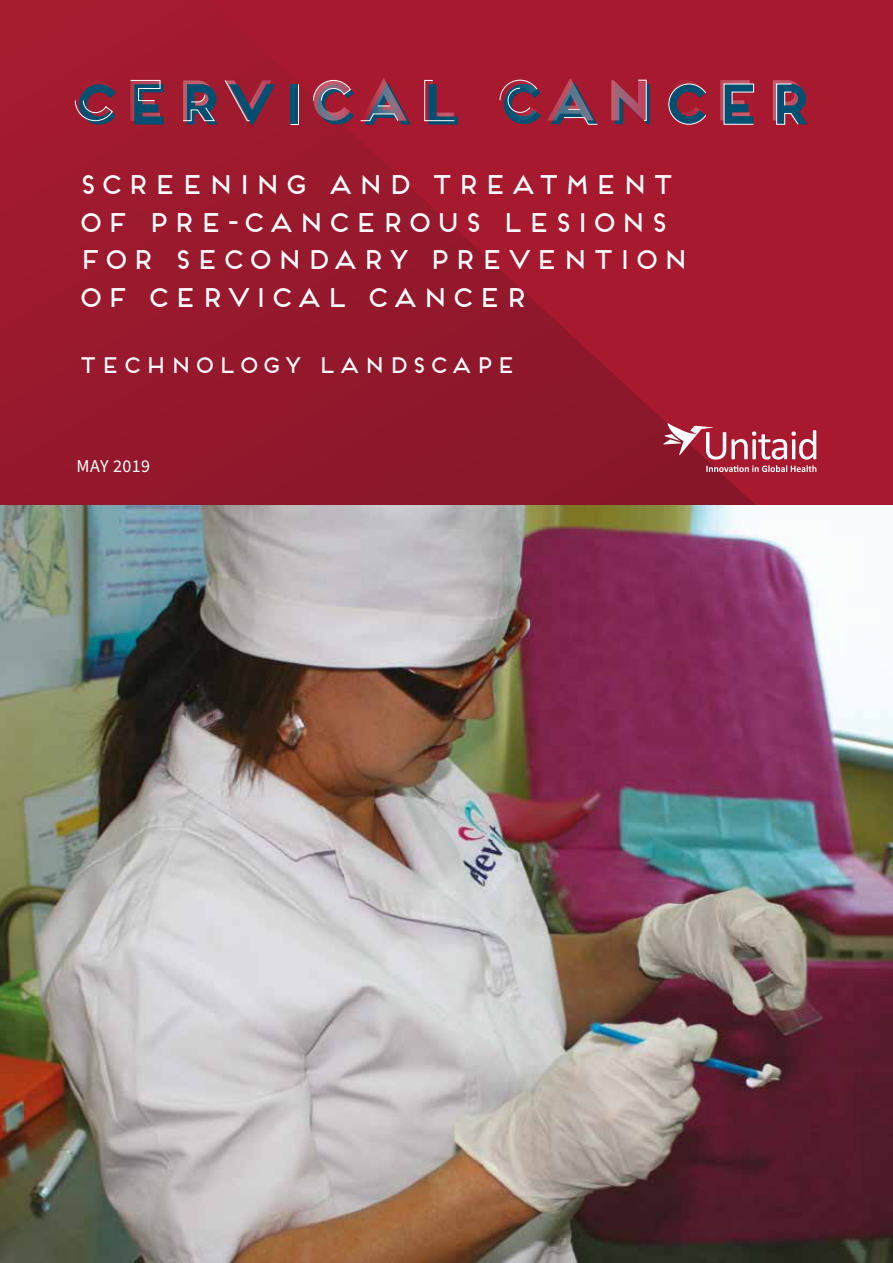
<style>
.page{position:relative;width:893px;height:1263px;background:#fff}
.page>*{position:absolute;margin:0;border:0;box-sizing:border-box;transform-origin:0 0}
.t1{font:27px/37.5px "Frontage";letter-spacing:.025em;color:#fff}
.t2{font:22.5px "Frontage";letter-spacing:.025em;color:#fff}
.t3{font:18px "Source Sans Pro";letter-spacing:.025em;color:#fff}
</style>
<div class="page">
<div style="left:0;top:0;width:893px;height:505px;background:#a7192f"></div>
<svg style="left:0;top:79px;width:755px;height:426px"></svg>
<svg style="left:75px;top:80px;width:200px;height:45px"></svg>
<svg style="left:287px;top:80px;width:67px;height:45px"></svg>
<svg style="left:360px;top:78px;width:51px;height:47px"></svg>
<svg style="left:424px;top:80px;width:34px;height:45px"></svg>
<svg style="left:499px;top:78px;width:151px;height:47px"></svg>
<svg style="left:665px;top:80px;width:143px;height:45px"></svg>
<svg style="left:663px;top:423px;width:153px;height:49px"></svg>
<img style="left:0;top:505px;width:893px;height:758px">
<p class="t1" style="left:77px;top:165px;width:614px">SCREENING AND TREATMENT<br>OF PRE-CANCEROUS LESIONS<br>FOR SECONDARY PREVENTION<br>OF CERVICAL CANCER</p>
<p class="t2" style="left:77px;top:352px;width:441px">TECHNOLOGY LANDSCAPE</p>
<p class="t3" style="left:77px;top:455px;width:75px">MAY 2019</p>
</div>
